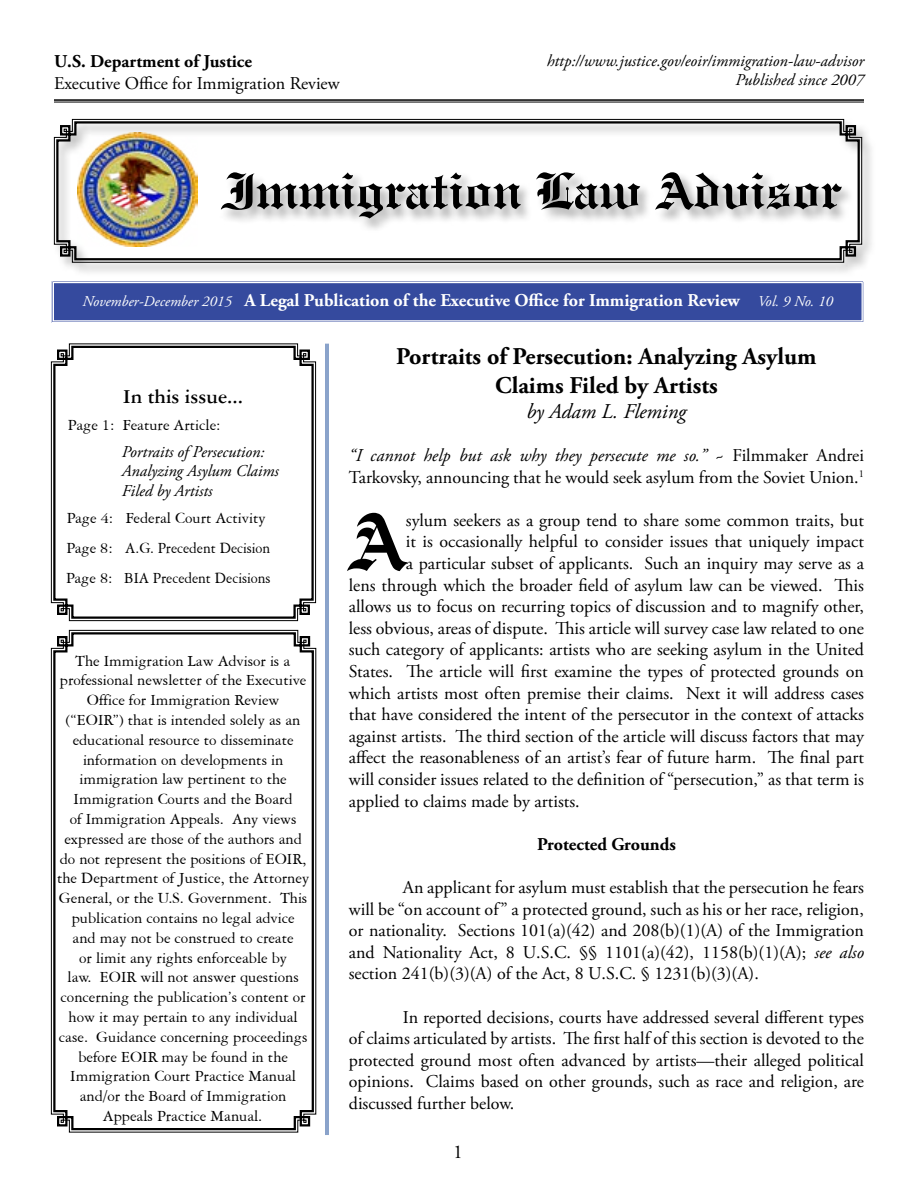
<style>
.page{position:relative;width:918px;height:1188px;background:#fff}
.page>*{position:absolute;margin:0;border:0;box-sizing:border-box;transform-origin:0 0}
.t1{font:700 79.2px "Engravers Old English BT";color:#000}
.t2{font:700 51px "Engravers Old English BT";color:#000}
.t3{font:700 24px/28.8px "Adobe Garamond Pro";color:#000;text-align:center}
.t4{font:italic 21px "Adobe Garamond Pro";color:#000}
.t5{font:700 21px "American Garamond BT";color:#000}
.t6{font:19.5px "Adobe Garamond Pro";color:#000}
.t7{font:18px/21.6px "Adobe Garamond Pro";color:#000;text-align:justify}
.t8{font:700 18px "Adobe Garamond Pro";color:#fff}
.t9{font:700 18px "Adobe Garamond Pro";color:#000}
.t10{font:16.5px/19.8px "American Garamond BT";color:#000}
.t11{font:italic 16.5px/19.8px "Adobe Garamond Pro";color:#000}
.s1{font-weight:400;font-style:italic;font-size:15px}
.s2{font-style:italic}
</style>
<div class="page">
<div style="left:53px;top:118px;width:823px;height:159px;background:#000;opacity:.35"></div>
<svg style="left:55px;top:120px;width:806px;height:142px"></svg>
<img style="left:77px;top:132px;width:121px;height:115px">
<hr style="left:54px;top:99px;width:810px;height:2px;background:#000">
<hr style="left:54px;top:102px;width:810px;height:1px;background:#000">
<div style="left:55px;top:284px;width:806px;height:36px;background:#354a9e"></div>
<div style="left:51px;top:281px;width:813px;height:42px;border:1px solid #fff"></div>
<div style="left:53px;top:282px;width:810px;height:40px;border:1px solid #fff"></div>
<hr style="left:328px;top:344px;width:1px;height:791px;background:#174897">
<hr style="left:325px;top:344px;width:1px;height:791px;background:#174897">
<svg style="left:52px;top:345px;width:263px;height:275px"></svg>
<svg style="left:52px;top:631px;width:263px;height:500px"></svg>
<p class="t9" style="left:54px;top:51px;width:200px">U.S. Department of Justice</p>
<p class="t7" style="left:54px;top:73px;width:287px">Executive Office for Immigration Review</p>
<p class="t11" style="left:547px;top:51px;width:319px;text-align:right">http://www.justice.gov/eoir/immigration-law-advisor<br>Published since 2007</p>
<h2 class="t2" style="left:225px;top:160px;width:618px">Immigration Law Advisor</h2>
<p class="t8" style="left:83px;top:290px;width:752px"><span class="s1">November-December 2015</span> A Legal Publication of the Executive Office for Immigration Review <span class="s1">Vol. 9 No. 10</span></p>
<p class="t5" style="left:123px;top:383px;width:122px">In this issue...</p>
<p class="t10" style="left:68px;top:414px;width:154px">Page 1: Feature Article:</p>
<p class="t11" style="left:122px;top:442px;width:158px">Portraits of Persecution:<br>Analyzing Asylum Claims<br>Filed by Artists</p>
<p class="t10" style="left:66px;top:503px;width:206px;line-height:30px">Page 4: Federal Court Activity<br>Page 8: A.G. Precedent Decision<br>Page 8: BIA Precedent Decisions</p>
<p class="t10" style="left:57px;top:650px;width:254px;text-align:center">The Immigration Law Advisor is a professional newsletter of the Executive Office for Immigration Review (“EOIR”) that is intended solely as an educational resource to disseminate information on developments in immigration law pertinent to the Immigration Courts and the Board<br>of Immigration Appeals. Any views expressed are those of the authors and do not represent the positions of EOIR, the Department of Justice, the Attorney General, or the U.S. Government. This publication contains no legal advice<br>and may not be construed to create<br>or limit any rights enforceable by<br>law. EOIR will not answer questions concerning the publication’s content or how it may pertain to any individual case. Guidance concerning proceedings before EOIR may be found in the Immigration Court Practice Manual and/or the Board of Immigration Appeals Practice Manual.</p>
<h3 class="t3" style="left:396px;top:342px;width:422px">Portraits of Persecution: Analyzing Asylum<br>Claims Filed by Artists</h3>
<p class="t4" style="left:527px;top:398px;width:161px">by Adam L. Fleming</p>
<p class="t7" style="left:349px;top:445px;width:517px"><span class="s2">“I cannot help but ask why they persecute me so.”</span> ~ Filmmaker Andrei<br>Tarkovsky, announcing that he would seek asylum from the Soviet Union.<sup>1</sup></p>
<h1 class="t1" style="left:349px;top:494px;width:58px">A</h1>
<p class="t7" style="left:406px;top:510px;width:460px">sylum seekers as a group tend to share some common traits, but</p>
<p class="t7" style="left:406px;top:531px;width:460px">it is occasionally helpful to consider issues that uniquely impact</p>
<p class="t7" style="left:406px;top:553px;width:460px">a particular subset of applicants. Such an inquiry may serve as a</p>
<p class="t7" style="left:349px;top:575px;width:517px">lens through which the broader field of asylum law can be viewed. This</p>
<p class="t7" style="left:349px;top:596px;width:517px">allows us to focus on recurring topics of discussion and to magnify other,</p>
<p class="t7" style="left:349px;top:618px;width:517px">less obvious, areas of dispute. This article will survey case law related to one</p>
<p class="t7" style="left:349px;top:639px;width:517px">such category of applicants: artists who are seeking asylum in the United</p>
<p class="t7" style="left:349px;top:661px;width:517px">States. The article will first examine the types of protected grounds on</p>
<p class="t7" style="left:349px;top:683px;width:517px">which artists most often premise their claims. Next it will address cases</p>
<p class="t7" style="left:349px;top:704px;width:517px">that have considered the intent of the persecutor in the context of attacks</p>
<p class="t7" style="left:349px;top:726px;width:517px">against artists. The third section of the article will discuss factors that may</p>
<p class="t7" style="left:349px;top:747px;width:517px">affect the reasonableness of an artist’s fear of future harm. The final part</p>
<p class="t7" style="left:349px;top:769px;width:517px">will consider issues related to the definition of “persecution,” as that term is</p>
<p class="t7" style="left:349px;top:791px;width:232px">applied to claims made by artists.</p>
<p class="t9" style="left:537px;top:834px;width:140px">Protected Grounds</p>
<p class="t7" style="left:349px;top:877px;width:517px;text-indent:54px">An applicant for asylum must establish that the persecution he fears will be “on account of” a protected ground, such as his or her race, religion, or nationality. Sections 101(a)(42) and 208(b)(1)(A) of the Immigration and Nationality Act, 8 U.S.C. §§ 1101(a)(42), 1158(b)(1)(A); <span class="s2">see also </span>section 241(b)(3)(A) of the Act, 8 U.S.C. § 1231(b)(3)(A).</p>
<p class="t7" style="left:349px;top:1007px;width:517px;text-indent:54px">In reported decisions, courts have addressed several different types of claims articulated by artists. The first half of this section is devoted to the protected ground most often advanced by artists—their alleged political opinions. Claims based on other grounds, such as race and religion, are discussed further below.</p>
<p class="t6" style="left:453px;top:1140px;width:11px">1</p>
</div>
